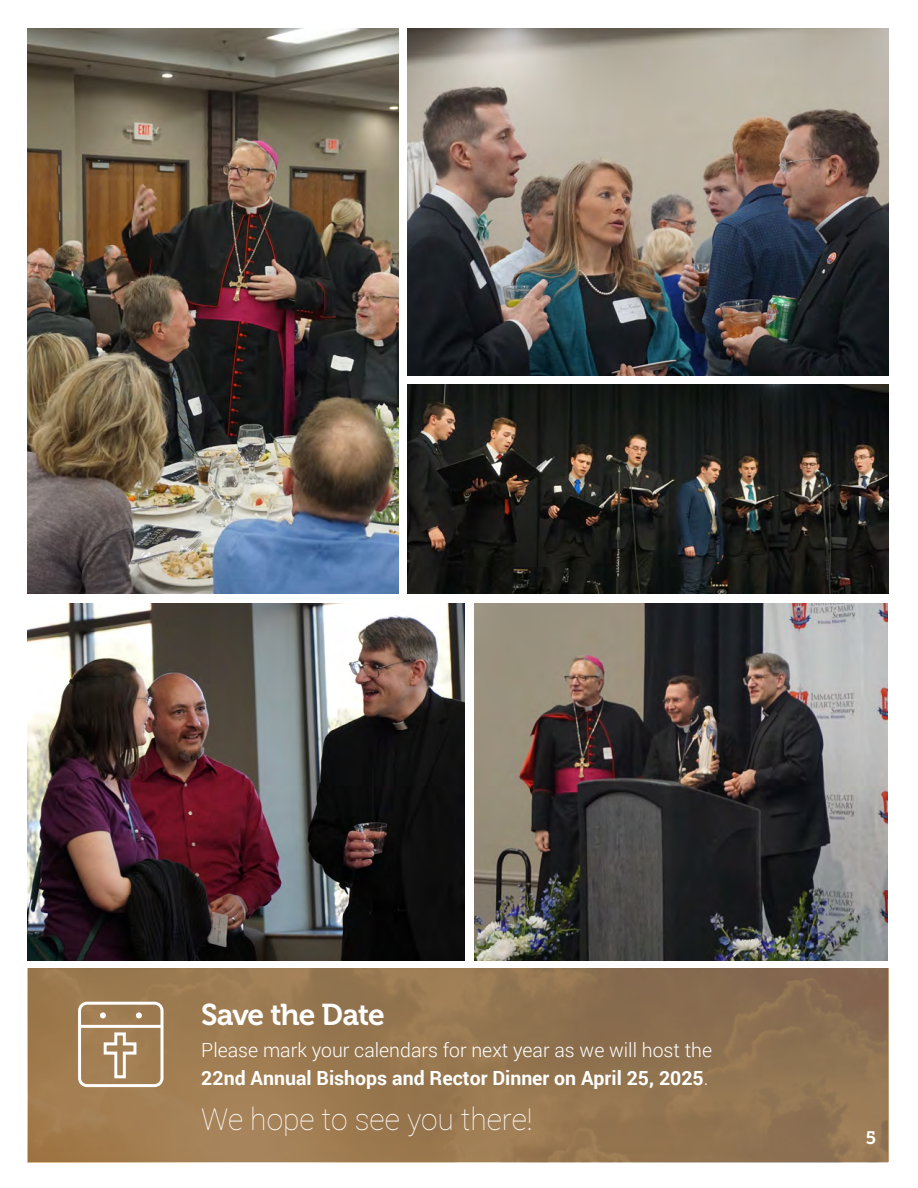
<style>
.page{position:relative;width:918px;height:1188px;background:#fff}
.page>*{position:absolute;margin:0;border:0;box-sizing:border-box;transform-origin:0 0}
.t1{font:100 30px "Roboto";color:#fff}
.t2{font:30px "Museo 700";letter-spacing:-.035em;color:#fff}
.t3{font:300 19.5px/28.5px "Roboto";color:#fff}
.t4{font:18px "Museo Slab 700";color:#fff}
.s1{font-weight:700}
</style>
<div class="page">
<img style="left:27px;top:969px;width:861px;height:193px">
<img style="left:475px;top:603px;width:413px;height:357px">
<img style="left:408px;top:28px;width:480px;height:348px">
<img style="left:408px;top:385px;width:480px;height:209px">
<img style="left:27px;top:28px;width:372px;height:566px">
<img style="left:27px;top:603px;width:438px;height:357px">
<svg style="left:78px;top:1002px;width:86px;height:85px"></svg>
<p class="t2" style="left:201px;top:998px;width:185px">Save the Date</p>
<p class="t3" style="left:201px;top:1035px;width:512px">Please mark your calendars for next year as we will host the<br><span class="s1">22nd Annual Bishops and Rector Dinner on April 25, 2025</span>.</p>
<p class="t1" style="left:201px;top:1099px;width:333px">We hope to see you there!</p>
<p class="t4" style="left:866px;top:1127px;width:12px">5</p>
</div>
